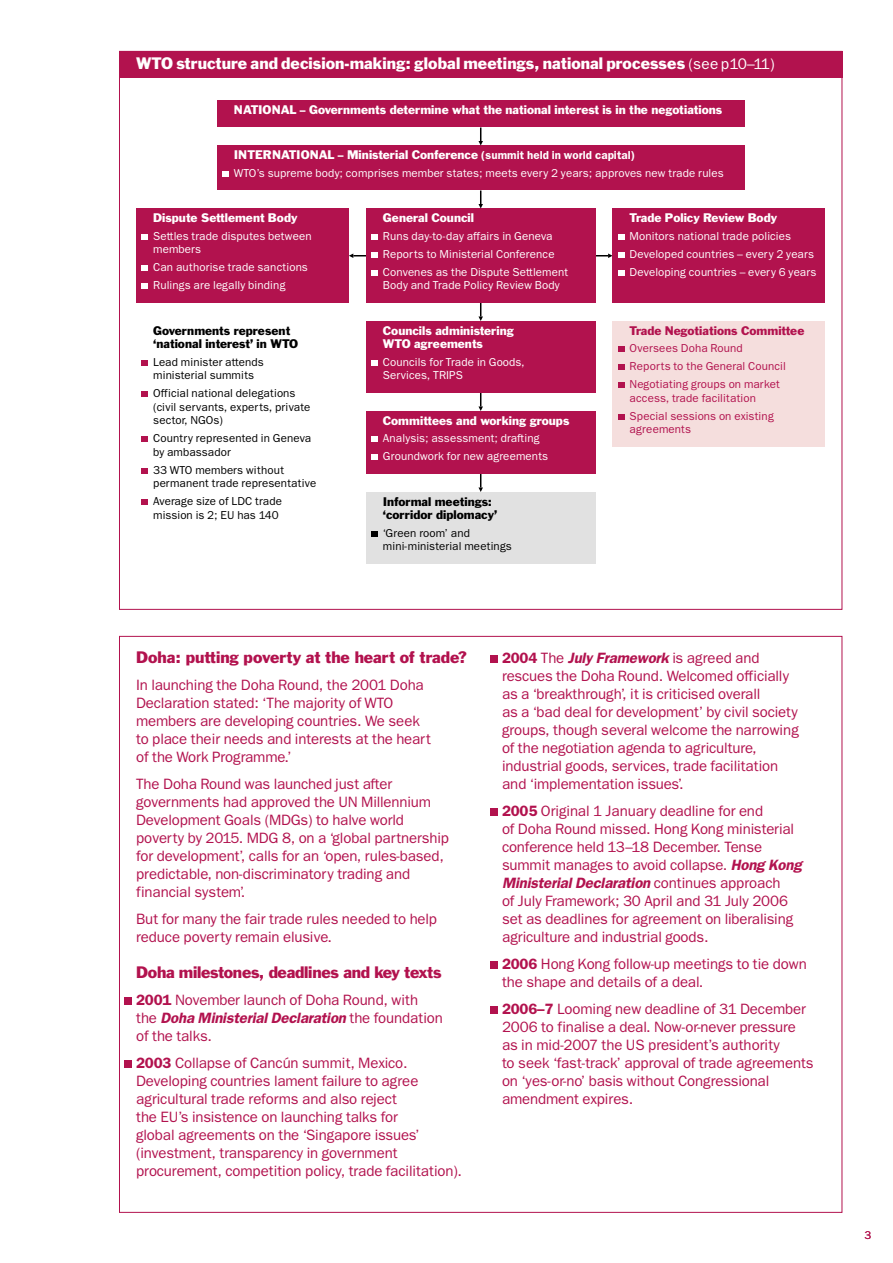
<style>
.page{position:relative;width:893px;height:1263px;background:#fff}
.page>*{position:absolute;margin:0;border:0;box-sizing:border-box;transform-origin:0 0}
.t1{font:15.3px "Franklin Gothic";color:#fff}
.t2{font:15.3px "Franklin Gothic";color:#b2124e}
.t3{font:15.3px "Franklin Gothic";letter-spacing:-.02em;color:#b2124e}
.t4{font:15px/18px "Franklin Gothic";letter-spacing:-.005em;color:#b2124e}
.t5{font:11.55px/18px "Franklin Gothic";letter-spacing:.01em;color:#fff}
.t6{font:11.55px/13.5px "Franklin Gothic";letter-spacing:.01em;color:#000}
.t7{font:11.55px/13.5px "Franklin Gothic";color:#fff}
.t8{font:11.55px/18px "Franklin Gothic";letter-spacing:.01em;color:#b2124e}
.t9{font:11.55px/13.5px "Franklin Gothic";color:#000}
.t10{font:11.55px "Franklin Gothic";color:#b2124e}
.t11{font:11.25px "Franklin Gothic";color:#b2124e}
.s1{font-style:inherit}
.s2{font-weight:600}
.s3{font-weight:600;font-style:italic}
</style>
<div class="page">
<div style="left:124px;top:1060px;width:8px;height:8px;background:#b2124e"></div>
<div style="left:124px;top:998px;width:8px;height:7px;background:#b2124e"></div>
<div style="left:490px;top:1006px;width:7px;height:8px;background:#b2124e"></div>
<div style="left:490px;top:962px;width:7px;height:7px;background:#b2124e"></div>
<div style="left:490px;top:808px;width:7px;height:8px;background:#b2124e"></div>
<div style="left:490px;top:656px;width:7px;height:7px;background:#b2124e"></div>
<svg style="left:595px;top:254px;width:17px;height:4px"></svg>
<div style="left:217px;top:100px;width:527px;height:28px;background:#b2124e"></div>
<div style="left:217px;top:146px;width:527px;height:44px;background:#b2124e"></div>
<svg style="left:223px;top:171px;width:6px;height:6px"></svg>
<div style="left:366px;top:208px;width:229px;height:95px;background:#b2124e"></div>
<svg style="left:371px;top:270px;width:6px;height:6px"></svg>
<svg style="left:349px;top:252px;width:28px;height:6px"></svg>
<svg style="left:371px;top:234px;width:6px;height:6px"></svg>
<div style="left:612px;top:208px;width:213px;height:95px;background:#b2124e"></div>
<svg style="left:618px;top:270px;width:6px;height:6px"></svg>
<svg style="left:618px;top:252px;width:6px;height:6px"></svg>
<svg style="left:618px;top:234px;width:6px;height:6px"></svg>
<div style="left:136px;top:208px;width:213px;height:95px;background:#b2124e"></div>
<svg style="left:142px;top:284px;width:6px;height:5px"></svg>
<svg style="left:142px;top:266px;width:6px;height:5px"></svg>
<svg style="left:142px;top:234px;width:6px;height:6px"></svg>
<div style="left:612px;top:321px;width:213px;height:126px;background:#f5dedd"></div>
<svg style="left:618px;top:414px;width:6px;height:6px"></svg>
<svg style="left:618px;top:382px;width:6px;height:6px"></svg>
<svg style="left:618px;top:364px;width:6px;height:6px"></svg>
<svg style="left:618px;top:346px;width:6px;height:6px"></svg>
<svg style="left:142px;top:500px;width:6px;height:5px"></svg>
<svg style="left:142px;top:468px;width:6px;height:6px"></svg>
<svg style="left:142px;top:436px;width:6px;height:6px"></svg>
<svg style="left:142px;top:392px;width:6px;height:5px"></svg>
<svg style="left:142px;top:360px;width:6px;height:6px"></svg>
<svg style="left:478px;top:128px;width:5px;height:18px"></svg>
<svg style="left:478px;top:190px;width:5px;height:18px"></svg>
<div style="left:366px;top:321px;width:229px;height:72px;background:#b2124e"></div>
<svg style="left:371px;top:360px;width:6px;height:6px"></svg>
<svg style="left:478px;top:303px;width:5px;height:18px"></svg>
<div style="left:366px;top:411px;width:229px;height:63px;background:#b2124e"></div>
<svg style="left:371px;top:454px;width:6px;height:6px"></svg>
<svg style="left:371px;top:436px;width:6px;height:6px"></svg>
<div style="left:366px;top:492px;width:229px;height:72px;background:#e1e1e1"></div>
<svg style="left:371px;top:531px;width:6px;height:6px"></svg>
<svg style="left:478px;top:393px;width:5px;height:18px"></svg>
<svg style="left:478px;top:474px;width:5px;height:18px"></svg>
<div style="left:119px;top:51px;width:723px;height:27px;background:#b2124e"></div>
<p class="t1" style="left:136px;top:57px;width:640px">WTO structure and decision-making: global meetings, national processes <span class="s1">(see p10–11)</span></p>
<p class="t7" style="left:234px;top:104px;width:490px">NATIONAL – Governments determine what the national interest is in the negotiations</p>
<p class="t5" style="left:234px;top:147px;width:491px"><span class="s1">INTERNATIONAL – Ministerial Conference</span> <span class="s2">(summit held in world capital)<br></span>WTO’s supreme body; comprises member states; meets every 2 years; approves new trade rules</p>
<p class="t7" style="left:383px;top:212px;width:93px">General Council</p>
<p class="t5" style="left:383px;top:228px;width:187px">Runs day-to-day affairs in Geneva<br>Reports to Ministerial Conference<br>Convenes as the Dispute Settlement</p>
<p class="t5" style="left:383px;top:278px;width:178px">Body and Trade Policy Review Body</p>
<p class="t7" style="left:153px;top:212px;width:146px">Dispute Settlement Body</p>
<p class="t5" style="left:153px;top:230px;width:160px;line-height:13.5px">Settles trade disputes between members</p>
<p class="t5" style="left:153px;top:260px;width:156px">Can authorise trade sanctions<br>Rulings are legally binding</p>
<p class="t7" style="left:629px;top:212px;width:149px">Trade Policy Review Body</p>
<p class="t5" style="left:629px;top:228px;width:188px">Monitors national trade policies<br>Developed countries – every 2 years<br>Developing countries – every 6 years</p>
<p class="t9" style="left:153px;top:324px;width:147px">Governments represent ‘national interest’ in WTO</p>
<p class="t6" style="left:153px;top:356px;width:112px">Lead minister attends ministerial summits</p>
<p class="t6" style="left:153px;top:388px;width:159px">Official national delegations (civil servants, experts, private sector, NGOs)</p>
<p class="t6" style="left:153px;top:433px;width:159px">Country represented in Geneva by ambassador</p>
<p class="t6" style="left:153px;top:464px;width:165px">33 WTO members without permanent trade representative</p>
<p class="t6" style="left:153px;top:496px;width:130px">Average size of LDC trade mission is 2; EU has 140</p>
<p class="t7" style="left:383px;top:324px;width:132px">Councils administering<br>WTO agreements</p>
<p class="t5" style="left:383px;top:356px;width:143px;line-height:13.5px">Councils for Trade in Goods,<br>Services, TRIPS</p>
<p class="t7" style="left:383px;top:414px;width:188px">Committees and working groups</p>
<p class="t5" style="left:383px;top:431px;width:167px">Analysis; assessment; drafting<br>Groundwork for new agreements</p>
<p class="t9" style="left:383px;top:495px;width:116px">Informal meetings: ‘corridor diplomacy’</p>
<p class="t6" style="left:383px;top:527px;width:130px">‘Green room’ and mini-ministerial meetings</p>
<p class="t10" style="left:629px;top:326px;width:176px">Trade Negotiations Committee</p>
<p class="t8" style="left:629px;top:341px;width:158px">Oversees Doha Round<br>Reports to the General Council<br>Negotiating groups on market</p>
<p class="t8" style="left:629px;top:390px;width:146px">access, trade facilitation<br>Special sessions on existing</p>
<p class="t8" style="left:629px;top:422px;width:63px">agreements</p>
<p class="t2" style="left:136px;top:651px;width:332px">Doha: putting poverty at the heart of trade?</p>
<p class="t4" style="left:136px;top:677px;width:296px">In launching the Doha Round, the 2001 Doha Declaration stated: ‘The majority of WTO members are developing countries. We seek to place their needs and interests at the heart of the Work Programme.’</p>
<p class="t4" style="left:136px;top:776px;width:314px">The Doha Round was launched just after governments had approved the UN Millennium Development Goals (MDGs) to halve world poverty by 2015. MDG 8, on a ‘global partnership for development’, calls for an ‘open, rules-based, predictable, non-discriminatory trading and financial system’.</p>
<p class="t4" style="left:136px;top:911px;width:302px">But for many the fair trade rules needed to help reduce poverty remain elusive.</p>
<p class="t3" style="left:136px;top:966px;width:307px">Doha milestones, deadlines and key texts</p>
<p class="t4" style="left:136px;top:992px;width:308px"><span class="s2">2001</span> November launch of Doha Round, with the <span class="s3">Doha Ministerial Declaration</span> the foundation of the talks.</p>
<p class="t4" style="left:136px;top:1055px;width:327px"><span class="s2">2003</span> Collapse of Cancún summit, Mexico.<br>Developing countries lament failure to agree agricultural trade reforms and also reject<br>the EU’s insistence on launching talks for<br>global agreements on the ‘Singapore issues’ (investment, transparency in government procurement, competition policy, trade facilitation).</p>
<p class="t4" style="left:502px;top:650px;width:298px"><span class="s2">2004</span> The <span class="s3">July Framework</span> is agreed and rescues the Doha Round. Welcomed officially as a ‘breakthrough’, it is criticised overall<br>as a ‘bad deal for development’ by civil society groups, though several welcome the narrowing of the negotiation agenda to agriculture, industrial goods, services, trade facilitation and ‘implementation issues’.</p>
<p class="t4" style="left:502px;top:803px;width:301px"><span class="s2">2005</span> Original 1 January deadline for end<br>of Doha Round missed. Hong Kong ministerial conference held 13–18 December. Tense summit manages to avoid collapse. <span class="s3">Hong Kong Ministerial Declaration</span> continues approach<br>of July Framework; 30 April and 31 July 2006 set as deadlines for agreement on liberalising agriculture and industrial goods.</p>
<p class="t4" style="left:502px;top:956px;width:306px"><span class="s2">2006</span> Hong Kong follow-up meetings to tie down the shape and details of a deal.</p>
<p class="t4" style="left:502px;top:1001px;width:313px"><span class="s2">2006–7</span> Looming new deadline of 31 December 2006 to finalise a deal. Now-or-never pressure as in mid-2007 the US president’s authority<br>to seek ‘fast-track’ approval of trade agreements on ‘yes-or-no’ basis without Congressional amendment expires.</p>
<p class="t11" style="left:864px;top:1231px;width:8px">3</p>
</div>
